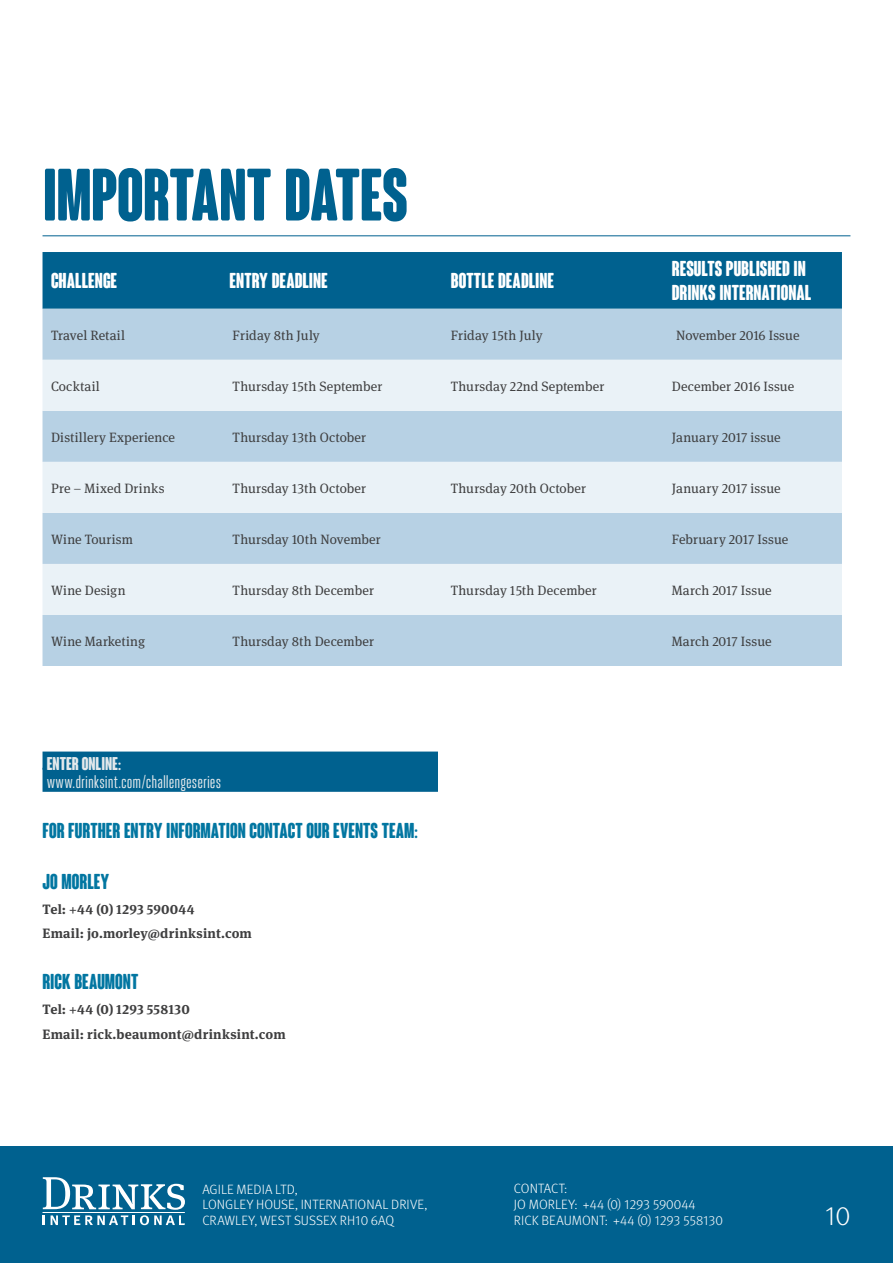
<style>
.page{position:relative;width:893px;height:1263px;background:#fff}
.page>*{position:absolute;margin:0;border:0;box-sizing:border-box;transform-origin:0 0}
.Feature_headline_bla{font:700 condensed 72px "Coluna Rounded";letter-spacing:-.005em;color:#00618f}
.t1{font:300 27px "Meta OT";color:#fff}
.Feature_Sub_heading{font:700 condensed 21px/24px "Coluna Rounded";color:#fff}
.Feature_Sub_heading-2{font:700 condensed 21px "Coluna Rounded";letter-spacing:.005em;color:#0276a1}
.ENTRY_date{font:18px "Heroic Condensed";color:#e3e9ec}
.ENTRY_sub_head{font:700 condensed 18px "Coluna Rounded";color:#e3e9ec}
.Body_copy_no_ind{font:13.5px "Meta Serif OT";letter-spacing:.01em;color:#3e3e3f}
.t2{font:300 13.5px/15.8px "Meta OT";letter-spacing:.005em;color:#fff}
.Body_copy_no_ind-2{font:700 13.5px "Meta Serif OT";letter-spacing:.015em;color:#3e3e3f}
</style>
<div class="page">
<hr style="left:43px;top:236px;width:807px;height:1px;background:#00618f">
<div style="left:0;top:1146px;width:893px;height:117px;background:#00618f"></div>
<svg style="left:43px;top:1177px;width:142px;height:48px"></svg>
<div style="left:43px;top:252px;width:799px;height:57px;background:#00618f"></div>
<div style="left:43px;top:309px;width:799px;height:357px;background:#b7d1e4"></div>
<svg style="left:43px;top:360px;width:799px;height:255px;background:#d5e4ef"></svg>
<div style="left:43px;top:751px;width:395px;height:18px;background:#00618f"></div>
<div style="left:43px;top:768px;width:395px;height:24px;background:#00618f"></div>
<p class="Feature_headline_bla" style="left:43px;top:156px;width:367px">IMPORTANT DATES</p>
<p class="Feature_Sub_heading" style="left:51px;top:271px;width:68px">CHALLENGE</p>
<p class="Feature_Sub_heading" style="left:230px;top:271px;width:100px">ENTRY DEADLINE</p>
<p class="Feature_Sub_heading" style="left:451px;top:271px;width:105px">BOTTLE DEADLINE</p>
<p class="Feature_Sub_heading" style="left:672px;top:259px;width:141px">RESULTS PUBLISHED IN<br>DRINKS INTERNATIONAL</p>
<p class="Body_copy_no_ind" style="left:51px;top:327px;width:76px">Travel Retail</p>
<p class="Body_copy_no_ind" style="left:233px;top:327px;width:89px">Friday 8th July</p>
<p class="Body_copy_no_ind" style="left:451px;top:327px;width:93px">Friday 15th July</p>
<p class="Body_copy_no_ind" style="left:676px;top:327px;width:125px">November 2016 Issue</p>
<p class="Body_copy_no_ind" style="left:51px;top:378px;width:50px">Cocktail</p>
<p class="Body_copy_no_ind" style="left:233px;top:378px;width:151px">Thursday 15th September</p>
<p class="Body_copy_no_ind" style="left:451px;top:378px;width:155px">Thursday 22nd September</p>
<p class="Body_copy_no_ind" style="left:672px;top:378px;width:124px">December 2016 Issue</p>
<p class="Body_copy_no_ind" style="left:51px;top:429px;width:126px">Distillery Experience</p>
<p class="Body_copy_no_ind" style="left:233px;top:429px;width:135px">Thursday 13th October</p>
<p class="Body_copy_no_ind" style="left:672px;top:429px;width:110px">January 2017 issue</p>
<p class="Body_copy_no_ind" style="left:51px;top:480px;width:115px">Pre – Mixed Drinks</p>
<p class="Body_copy_no_ind" style="left:233px;top:480px;width:135px">Thursday 13th October</p>
<p class="Body_copy_no_ind" style="left:451px;top:480px;width:137px">Thursday 20th October</p>
<p class="Body_copy_no_ind" style="left:672px;top:480px;width:110px">January 2017 issue</p>
<p class="Body_copy_no_ind" style="left:51px;top:531px;width:83px">Wine Tourism</p>
<p class="Body_copy_no_ind" style="left:233px;top:531px;width:150px">Thursday 10th November</p>
<p class="Body_copy_no_ind" style="left:672px;top:531px;width:118px">February 2017 Issue</p>
<p class="Body_copy_no_ind" style="left:51px;top:582px;width:76px">Wine Design</p>
<p class="Body_copy_no_ind" style="left:233px;top:582px;width:143px">Thursday 8th December</p>
<p class="Body_copy_no_ind" style="left:451px;top:582px;width:148px">Thursday 15th December</p>
<p class="Body_copy_no_ind" style="left:672px;top:582px;width:101px">March 2017 Issue</p>
<p class="Body_copy_no_ind" style="left:51px;top:633px;width:96px">Wine Marketing</p>
<p class="Body_copy_no_ind" style="left:233px;top:633px;width:143px">Thursday 8th December</p>
<p class="Body_copy_no_ind" style="left:672px;top:633px;width:101px">March 2017 Issue</p>
<p class="ENTRY_sub_head" style="left:47px;top:753px;width:76px">ENTER ONLINE:</p>
<p class="ENTRY_date" style="left:47px;top:772px;width:176px">www.drinksint.com/challengeseries</p>
<p class="Feature_Sub_heading-2" style="left:43px;top:819px;width:377px">FOR FURTHER ENTRY INFORMATION CONTACT OUR EVENTS TEAM:</p>
<p class="Feature_Sub_heading-2" style="left:43px;top:870px;width:68px">JO MORLEY</p>
<p class="Body_copy_no_ind-2" style="left:43px;top:900px;width:154px">Tel: +44 (0) 1293 590044</p>
<p class="Body_copy_no_ind-2" style="left:43px;top:925px;width:211px">Email: jo.morley@drinksint.com</p>
<p class="Feature_Sub_heading-2" style="left:43px;top:970px;width:97px">RICK BEAUMONT</p>
<p class="Body_copy_no_ind-2" style="left:43px;top:1001px;width:149px">Tel: +44 (0) 1293 558130</p>
<p class="Body_copy_no_ind-2" style="left:43px;top:1025px;width:245px">Email: rick.beaumont@drinksint.com</p>
<p class="t2" style="left:202px;top:1181px;width:226px">AGILE MEDIA LTD,<br>LONGLEY HOUSE, INTERNATIONAL DRIVE,<br>CRAWLEY, WEST SUSSEX RH10 6AQ</p>
<p class="t2" style="left:514px;top:1181px;width:210px">CONTACT:<br>JO MORLEY: +44 (0) 1293 590044<br>RICK BEAUMONT: +44 (0) 1293 558130</p>
<h2 class="t1" style="left:825px;top:1200px;width:27px">10</h2>
</div>
